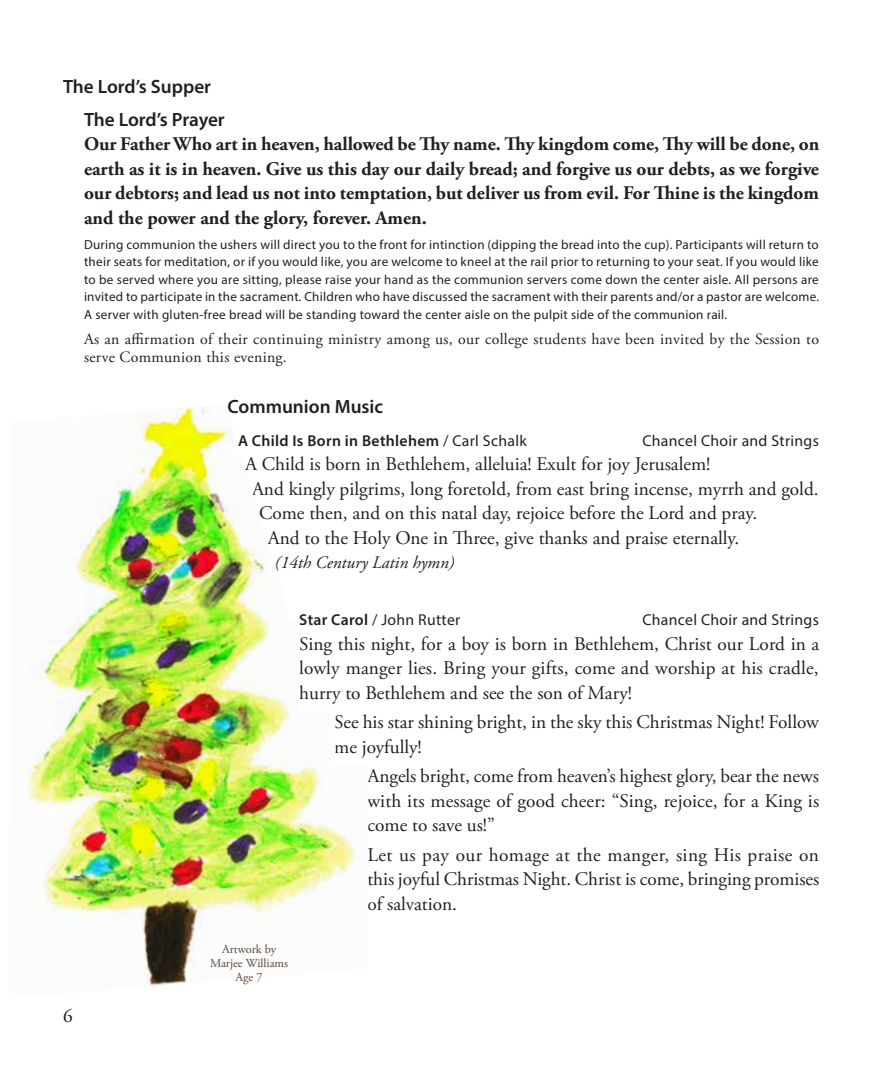
<style>
.page{position:relative;width:882px;height:1071px;background:#fff}
.page>*{position:absolute;margin:0;border:0;box-sizing:border-box;transform-origin:0 0}
.t1{font:19.25px/24.5px "Adobe Garamond Pro";letter-spacing:-.005em;color:#231f20;text-align:justify}
.t2{font:700 19.25px/24.5px "Adobe Garamond Pro";color:#231f20;text-align:justify}
.t3{font:600 19.25px/32.4px "Myriad Pro";color:#231f20}
.t4{font:italic 17.5px "Adobe Garamond Pro";color:#231f20}
.t5{font:15.75px/17.5px "Adobe Garamond Pro";color:#231f20}
.t6{font:15.75px "Myriad Pro";letter-spacing:.02em;color:#231f20}
.t7{font:600 15.75px "Myriad Pro";letter-spacing:.02em;color:#231f20}
.t8{font:13.12px/17.5px "Myriad Pro";letter-spacing:.02em;color:#231f20;text-align:justify}
.t9{font:12.25px/14px "Adobe Garamond Pro";color:#57473b;text-align:center}
.s1{font-weight:400}
.s2{font-weight:600}
</style>
<div class="page">
<img style="left:22px;top:406px;width:334px;height:580px">
<p class="t3" style="left:84px;top:70px;width:142px;text-indent:-21px">The Lord’s Supper<br>The Lord’s Prayer</p>
<p class="t2" style="left:84px;top:132px;width:737px">Our Father Who art in heaven, hallowed be Thy name. Thy kingdom come, Thy will be done, on earth as it is in heaven. Give us this day our daily bread; and forgive us our debts, as we forgive our debtors; and lead us not into temptation, but deliver us from evil. For Thine is the kingdom and the power and the glory, forever. Amen.</p>
<p class="t8" style="left:84px;top:236px;width:737px">During communion the ushers will direct you to the front for intinction (dipping the bread into the cup). Participants will return to their seats for meditation, or if you would like, you are welcome to kneel at the rail prior to returning to your seat. If you would like to be served where you are sitting, please raise your hand as the communion servers come down the center aisle. All persons are invited to participate in the sacrament. Children who have discussed the sacrament with their parents and/or a pastor are welcome.<br>A server with gluten-free bread will be standing toward the center aisle on the pulpit side of the communion rail.</p>
<p class="t5" style="left:84px;top:331px;width:737px">As an affirmation of their continuing ministry among us, our college students have been invited by the Session to serve Communion this evening.</p>
<p class="t3" style="left:228px;top:390px;width:157px">Communion Music</p>
<p class="t7" style="left:238px;top:431px;width:290px">A Child Is Born in Bethlehem <span class="s1">/ Carl Schalk</span></p>
<p class="t6" style="left:642px;top:431px;width:178px">Chancel Choir and Strings</p>
<p class="t1" style="left:245px;top:453px;width:467px">A Child is born in Bethlehem, alleluia! Exult for joy Jerusalem!</p>
<p class="t1" style="left:252px;top:477px;width:568px">And kingly pilgrims, long foretold, from east bring incense, myrrh and gold.</p>
<p class="t1" style="left:259px;top:502px;width:500px">Come then, and on this natal day, rejoice before the Lord and pray.</p>
<p class="t1" style="left:268px;top:526px;width:473px">And to the Holy One in Three, give thanks and praise eternally.</p>
<p class="t4" style="left:275px;top:552px;width:181px">(14th Century Latin hymn)</p>
<p class="t1" style="left:63px;top:1004px;width:11px">6</p>
<p class="t6" style="left:299px;top:610px;width:163px"><span class="s2">Star Carol</span> / John Rutter</p>
<p class="t6" style="left:642px;top:610px;width:178px">Chancel Choir and Strings</p>
<p class="t1" style="left:299px;top:632px;width:522px">Sing this night, for a boy is born in Bethlehem, Christ our Lord in a lowly manger lies. Bring your gifts, come and worship at his cradle, hurry to Bethlehem and see the son of Mary!</p>
<p class="t1" style="left:334px;top:711px;width:486px">See his star shining bright, in the sky this Christmas Night! Follow me joyfully!</p>
<p class="t1" style="left:367px;top:765px;width:453px">Angels bright, come from heaven’s highest glory, bear the news with its message of good cheer: “Sing, rejoice, for a King is come to save us!”</p>
<p class="t1" style="left:367px;top:843px;width:453px">Let us pay our homage at the manger, sing His praise on this joyful Christmas Night. Christ is come, bringing promises of salvation.</p>
<p class="t9" style="left:210px;top:942px;width:80px">Artwork by<br>Marjee Williams<br>Age 7</p>
</div>
